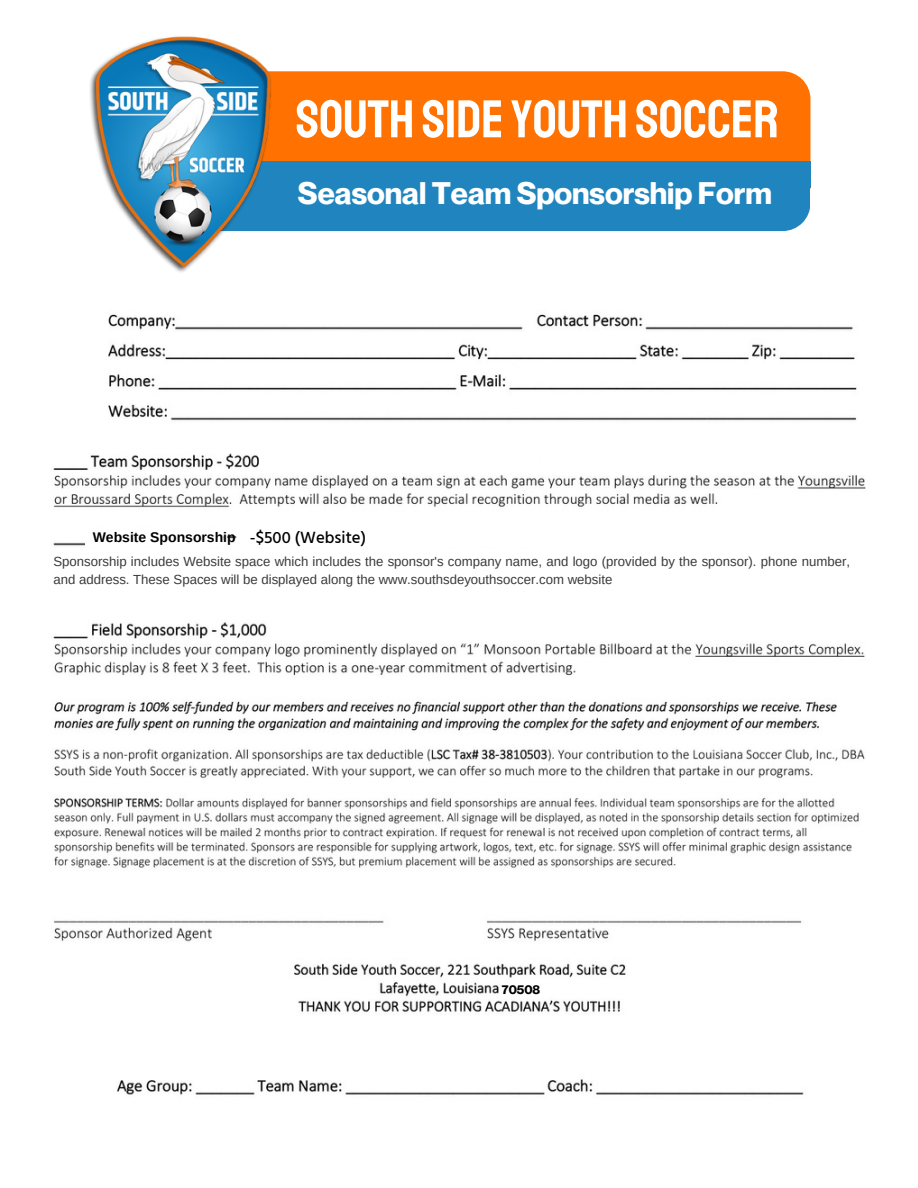
<style>
.page{position:relative;width:918px;height:1188px;background:#fff}
.page>*{position:absolute;margin:0;border:0;box-sizing:border-box;transform-origin:0 0}
.t1{font:53.1px "Staatliches";color:#fff}
.t2{font:700 30.6px "Neue Montreal";color:#fff}
.t3{font:500 16.65px "Hind Guntur";color:#000}
.t4{font:700 13.95px "Arimo";color:#000}
.t5{font:13.2px/18px "Arimo";color:#3b3a3a}
.t6{font:700 12.45px "Neue Montreal";color:#000}
</style>
<div class="page">
<img style="left:53px;top:314px;width:813px;height:781px">
<div style="left:209px;top:71px;width:603px;height:140px;background:#ff7100"></div>
<div style="left:176px;top:162px;width:634px;height:70px;background:#2085bf"></div>
<img style="left:90px;top:36px;width:215px;height:236px">
<div style="left:238px;top:516px;width:254px;height:31px;background:#fff"></div>
<div style="left:37px;top:548px;width:826px;height:59px;background:#fff"></div>
<div style="left:501px;top:980px;width:43px;height:15px;background:#fff"></div>
<div style="left:85px;top:527px;width:138px;height:20px;background:#fff"></div>
<div style="left:260px;top:450px;width:280px;height:23px;background:#fff"></div>
<p class="t1" style="left:296px;top:87px;width:484px">SOUTH SIDE YOUTH SOCCER</p>
<h1 class="t2" style="left:298px;top:175px;width:476px">Seasonal Team Sponsorship Form</h1>
<h4 class="t3" style="left:250px;top:527px;width:118px">-$500 (Website)</h4>
<h3 class="t5" style="left:53px;top:552px;width:798px">Sponsorship includes Website space which includes the sponsor's company name, and logo (provided by the sponsor). phone number, and address. These Spaces will be displayed along the www.southsdeyouthsoccer.com website</h3>
<h5 class="t4" style="left:93px;top:530px;width:145px">Website Sponsorship</h5>
<h2 class="t6" style="left:502px;top:982px;width:40px">70508</h2>
</div>
